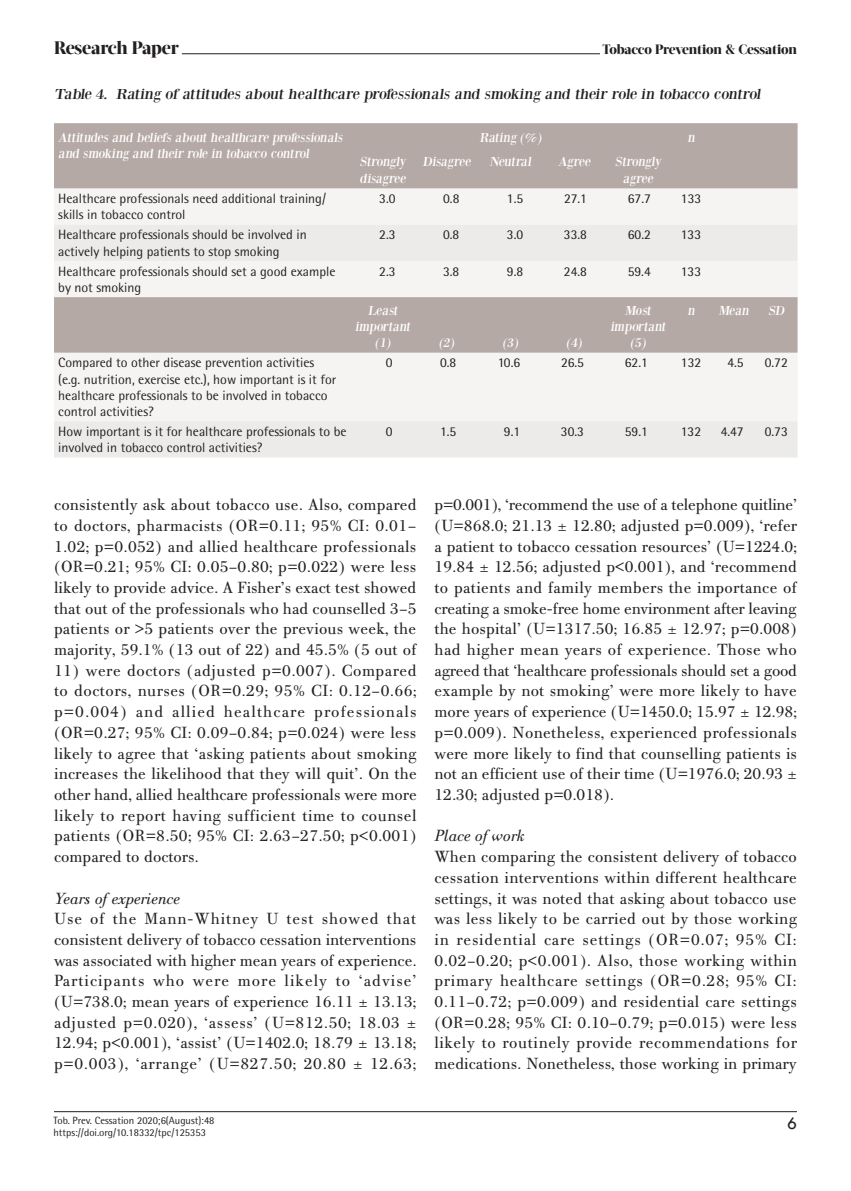
<style>
.page{position:relative;width:851px;height:1191px;background:#fff}
.page>*{position:absolute;margin:0;border:0;box-sizing:border-box;transform-origin:0 0}
.t1{font:800 18px "Acta Display W04";letter-spacing:-.01em;color:#231f20}
.t2{font:18px "Tw Cen";color:#231f20}
.t3{font:17.25px/20.7px "PF Bodoni Text";letter-spacing:.005em;color:#231f20;text-align:justify}
.t4{font:italic 17.25px "PF Bodoni Text";color:#231f20}
.t5{font:15px "Bodoni XT";color:#231f20;scale:1.1 1}
.t6{font:13.5px/16.2px "Rotis Semi Sans Hel";color:#231f20}
.t7{font:13.5px/16.2px "Bodoni XT";color:#fff;text-align:center}
.t8{font:800 13.5px "Acta Display W04";letter-spacing:-.01em;color:#231f20}
.t9{font:10.5px/12.6px "Rotis Semi Sans Hel";color:#231f20}
.s1{font-family:"Javanese Text"}
</style>
<div class="page">
<hr style="left:182px;top:53px;width:418px;height:1px;background:#231f20">
<hr style="left:54px;top:1111px;width:742px;height:1px;background:#231f20">
<div style="left:54px;top:123px;width:743px;height:230px;background:#b5a9a5"></div>
<svg style="left:54px;top:189px;width:743px;height:108px"></svg>
<div style="left:54px;top:353px;width:743px;height:68px;background:#f5f4f3"></div>
<div style="left:54px;top:421px;width:743px;height:36px;background:#ecebe9"></div>
<p class="t1" style="left:54px;top:36px;width:126px">Research Paper</p>
<p class="t8" style="left:602px;top:41px;width:196px">Tobacco Prevention &amp; Cessation</p>
<p class="t5" style="left:54px;top:85px;width:646px">Table 4. Rating of attitudes about healthcare professionals and smoking and their role in tobacco control</p>
<p class="t7" style="left:58px;top:129px;width:288px;text-align:left">Attitudes and beliefs about healthcare professionals and smoking and their role in tobacco control</p>
<p class="t7" style="left:479px;top:129px;width:66px">Rating (%)</p>
<p class="t7" style="left:687px;top:129px;width:11px">n</p>
<p class="t7" style="left:359px;top:154px;width:50px;text-align:left">Strongly disagree</p>
<p class="t7" style="left:422px;top:154px;width:113px">Disagree Neutral</p>
<p class="t7" style="left:558px;top:154px;width:36px">Agree</p>
<p class="t7" style="left:614px;top:154px;width:50px">Strongly agree</p>
<p class="t6" style="left:58px;top:190px;width:269px">Healthcare professionals need additional training/ skills in tobacco control</p>
<p class="t6" style="left:379px;top:190px;width:18px">3.0</p>
<p class="t6" style="left:443px;top:190px;width:18px">0.8</p>
<p class="t6" style="left:507px;top:190px;width:18px">1.5</p>
<p class="t6" style="left:564px;top:190px;width:25px">27.1</p>
<p class="t6" style="left:627px;top:190px;width:25px">67.7</p>
<p class="t6" style="left:680px;top:190px;width:22px">133</p>
<p class="t6" style="left:58px;top:227px;width:250px">Healthcare professionals should be involved in actively helping patients to stop smoking</p>
<p class="t6" style="left:379px;top:227px;width:18px">2.3</p>
<p class="t6" style="left:443px;top:227px;width:18px">0.8</p>
<p class="t6" style="left:507px;top:227px;width:18px">3.0</p>
<p class="t6" style="left:564px;top:227px;width:25px">33.8</p>
<p class="t6" style="left:627px;top:227px;width:25px">60.2</p>
<p class="t6" style="left:680px;top:227px;width:22px">133</p>
<p class="t6" style="left:58px;top:263px;width:279px">Healthcare professionals should set a good example by not smoking</p>
<p class="t6" style="left:379px;top:263px;width:18px">2.3</p>
<p class="t6" style="left:443px;top:263px;width:18px">3.8</p>
<p class="t6" style="left:507px;top:263px;width:18px">9.8</p>
<p class="t6" style="left:564px;top:263px;width:25px">24.8</p>
<p class="t6" style="left:627px;top:263px;width:25px">59.4</p>
<p class="t6" style="left:680px;top:263px;width:22px">133</p>
<p class="t7" style="left:355px;top:302px;width:59px">Least important (1)</p>
<p class="t7" style="left:610px;top:302px;width:59px">Most important (5)</p>
<p class="t7" style="left:687px;top:302px;width:11px">n</p>
<p class="t7" style="left:718px;top:302px;width:70px">Mean SD</p>
<p class="t7" style="left:438px;top:335px;width:20px">(2)</p>
<p class="t7" style="left:502px;top:335px;width:20px">(3)</p>
<p class="t7" style="left:566px;top:335px;width:20px">(4)</p>
<p class="t6" style="left:58px;top:355px;width:279px">Compared to other disease prevention activities (e.g. nutrition, exercise etc.), how important is it for healthcare professionals to be involved in tobacco control activities?</p>
<p class="t6" style="left:386px;top:355px;width:8px">0</p>
<p class="t6" style="left:440px;top:355px;width:18px">0.8</p>
<p class="t6" style="left:497px;top:355px;width:24px">10.6</p>
<p class="t6" style="left:561px;top:355px;width:25px">26.5</p>
<p class="t6" style="left:624px;top:355px;width:25px">62.1</p>
<p class="t6" style="left:680px;top:355px;width:22px">132</p>
<p class="t6" style="left:727px;top:355px;width:18px">4.5</p>
<p class="t6" style="left:764px;top:355px;width:25px">0.72</p>
<p class="t6" style="left:58px;top:423px;width:290px">How important is it for healthcare professionals to be involved in tobacco control activities?</p>
<p class="t6" style="left:386px;top:423px;width:8px">0</p>
<p class="t6" style="left:440px;top:423px;width:18px">1.5</p>
<p class="t6" style="left:504px;top:423px;width:18px">9.1</p>
<p class="t6" style="left:561px;top:423px;width:25px">30.3</p>
<p class="t6" style="left:624px;top:423px;width:25px">59.1</p>
<p class="t6" style="left:680px;top:423px;width:22px">132</p>
<p class="t6" style="left:720px;top:423px;width:25px">4.47</p>
<p class="t6" style="left:764px;top:423px;width:25px">0.73</p>
<p class="t3" style="left:54px;top:494px;width:364px">consistently ask about tobacco use. Also, compared to doctors, pharmacists (OR=0.11; 95% CI: 0.01– 1.02; p=0.052) and allied healthcare professionals (OR=0.21; 95% CI: 0.05–0.80; p=0.022) were less likely to provide advice. A Fisher’s exact test showed that out of the professionals who had counselled 3–5 patients or &gt;5 patients over the previous week, the majority, 59.1% (13 out of 22) and 45.5% (5 out of</p>
<p class="t3" style="left:54px;top:660px;width:364px">11) were doctors (adjusted p=0.007). Compared to doctors, nurses (OR=0.29; 95% CI: 0.12–0.66; p=0.004) and allied healthcare professionals (OR=0.27; 95% CI: 0.09–0.84; p=0.024) were less likely to agree that ‘asking patients about smoking increases the likelihood that they will quit’. On the other hand, allied healthcare professionals were more likely to report having sufficient time to counsel patients (OR=8.50; 95% CI: 2.63–27.50; p&lt;0.001) compared to doctors.</p>
<p class="t4" style="left:54px;top:888px;width:127px">Years of experience</p>
<p class="t3" style="left:54px;top:908px;width:364px">Use of the Mann-Whitney U test showed that consistent delivery of tobacco cessation interventions was associated with higher mean years of experience.<br>Participants who were more likely to ‘advise’ (U=738.0; mean years of experience 16.11 <span class="s1">±</span> 13.13; adjusted p=0.020), ‘assess’ (U=812.50; 18.03 <span class="s1">± </span>12.94; p&lt;0.001), ‘assist’ (U=1402.0; 18.79 <span class="s1">±</span> 13.18; p=0.003), ‘arrange’ (U=827.50; 20.80 <span class="s1">±</span> 12.63;</p>
<p class="t9" style="left:53px;top:1113px;width:162px">Tob. Prev. Cessation 2020;6(August):48 https://doi.org/10.18332/tpc/125353</p>
<p class="t3" style="left:434px;top:494px;width:364px">p=0.001), ‘recommend the use of a telephone quitline’ (U=868.0; 21.13 <span class="s1">±</span> 12.80; adjusted p=0.009), ‘refer a patient to tobacco cessation resources’ (U=1224.0; 19.84 <span class="s1">±</span> 12.56; adjusted p&lt;0.001), and ‘recommend to patients and family members the importance of creating a smoke-free home environment after leaving the hospital’ (U=1317.50; 16.85 <span class="s1">±</span> 12.97; p=0.008) had higher mean years of experience. Those who agreed that ‘healthcare professionals should set a good example by not smoking’ were more likely to have more years of experience (U=1450.0; 15.97 <span class="s1">±</span> 12.98; p=0.009). Nonetheless, experienced professionals were more likely to find that counselling patients is not an efficient use of their time (U=1976.0; 20.93 <span class="s1">± </span>12.30; adjusted p=0.018).</p>
<p class="t4" style="left:434px;top:826px;width:91px">Place of work</p>
<p class="t3" style="left:434px;top:846px;width:364px">When comparing the consistent delivery of tobacco cessation interventions within different healthcare settings, it was noted that asking about tobacco use was less likely to be carried out by those working in residential care settings (OR=0.07; 95% CI:<br>0.02–0.20; p&lt;0.001). Also, those working within primary healthcare settings (OR=0.28; 95% CI:<br>0.11–0.72; p=0.009) and residential care settings (OR=0.28; 95% CI: 0.10–0.79; p=0.015) were less likely to routinely provide recommendations for medications. Nonetheless, those working in primary</p>
<p class="t2" style="left:786px;top:1112px;width:11px">6</p>
</div>
